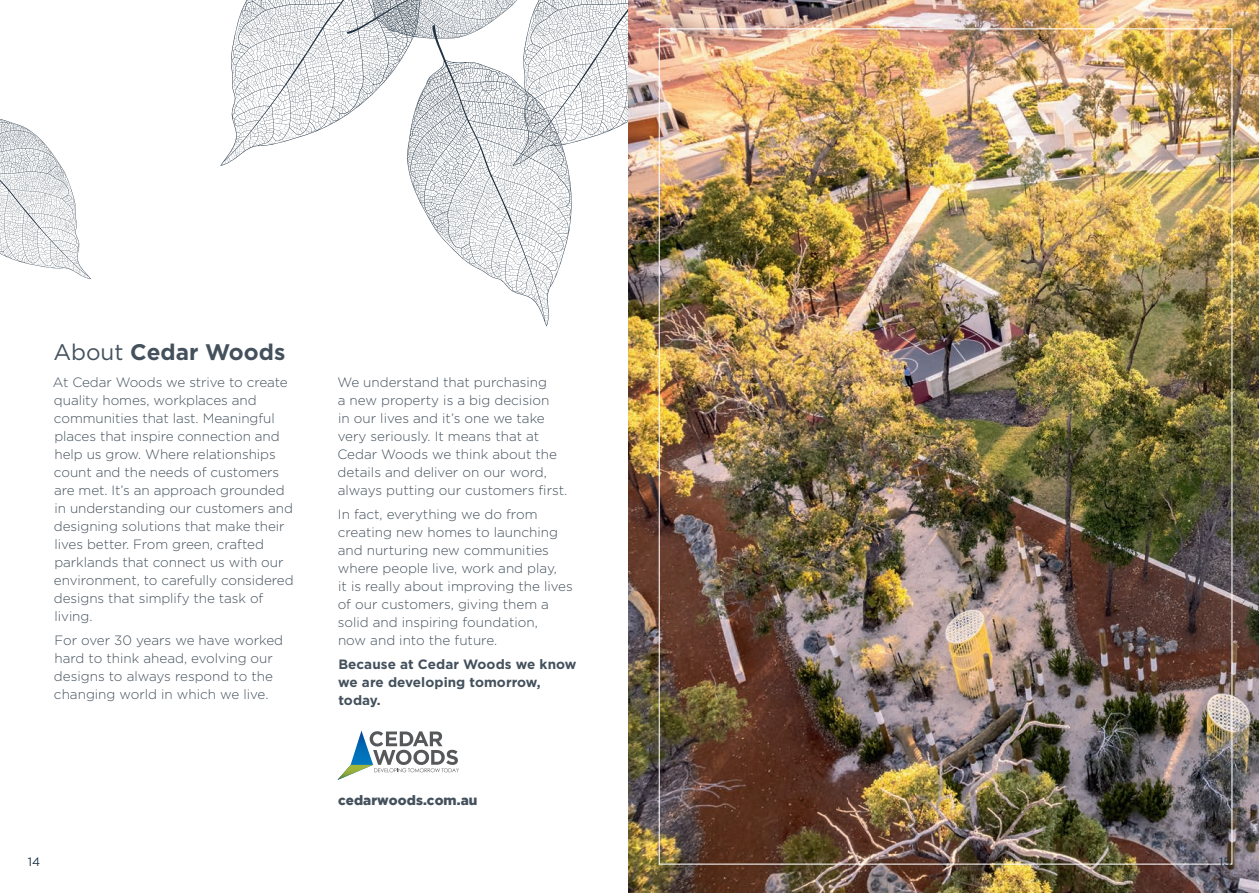
<style>
.page{position:relative;width:1259px;height:893px;background:#fff}
.page>*{position:absolute;margin:0;border:0;box-sizing:border-box;transform-origin:0 0}
.t1{font:700 22.5px "Gotham";color:#44515d}
.t2{font:300 13.5px/18px "Gotham";letter-spacing:-.005em;color:#44515d}
.BODY{font:700 13.5px/18px "Gotham";letter-spacing:.005em;color:#44515d}
.BODY-2{font:900 13.5px "Gotham";letter-spacing:.005em;color:#44515d}
.t3{font:12px "Gotham";color:#1a3343}
.s1{font-weight:400}
</style>
<div class="page">
<svg style="left:220px;top:0;width:408px;height:327px"></svg>
<img style="left:628px;top:0;width:631px;height:893px">
<svg style="left:338px;top:731px;width:120px;height:49px"></svg>
<svg style="left:0;top:119px;width:91px;height:160px"></svg>
<p class="t1" style="left:53px;top:339px;width:233px"><span class="s1">About</span> Cedar Woods</p>
<p class="t2" style="left:53px;top:373px;width:242px">At Cedar Woods we strive to create quality homes, workplaces and communities that last. Meaningful places that inspire connection and help us grow. Where relationships count and the needs of customers are met. It’s an approach grounded in understanding our customers and designing solutions that make their lives better. From green, crafted parklands that connect us with our environment, to carefully considered designs that simplify the task of living.</p>
<p class="t2" style="left:54px;top:631px;width:231px">For over 30 years we have worked hard to think ahead, evolving our designs to always respond to the changing world in which we live.</p>
<p class="t2" style="left:337px;top:373px;width:231px">We understand that purchasing<br>a new property is a big decision<br>in our lives and it’s one we take very seriously. It means that at<br>Cedar Woods we think about the details and deliver on our word, always putting our customers first.</p>
<p class="t2" style="left:338px;top:505px;width:237px">In fact, everything we do from creating new homes to launching and nurturing new communities where people live, work and play,<br>it is really about improving the lives of our customers, giving them a solid and inspiring foundation,<br>now and into the future.</p>
<p class="BODY" style="left:338px;top:655px;width:240px">Because at Cedar Woods we know we are developing tomorrow, today.</p>
<p class="BODY-2" style="left:338px;top:792px;width:141px">cedarwoods.com.au</p>
<p class="t3" style="left:28px;top:855px;width:14px">14</p>
<p class="t3" style="left:1219px;top:855px;width:13px">15</p>
</div>
